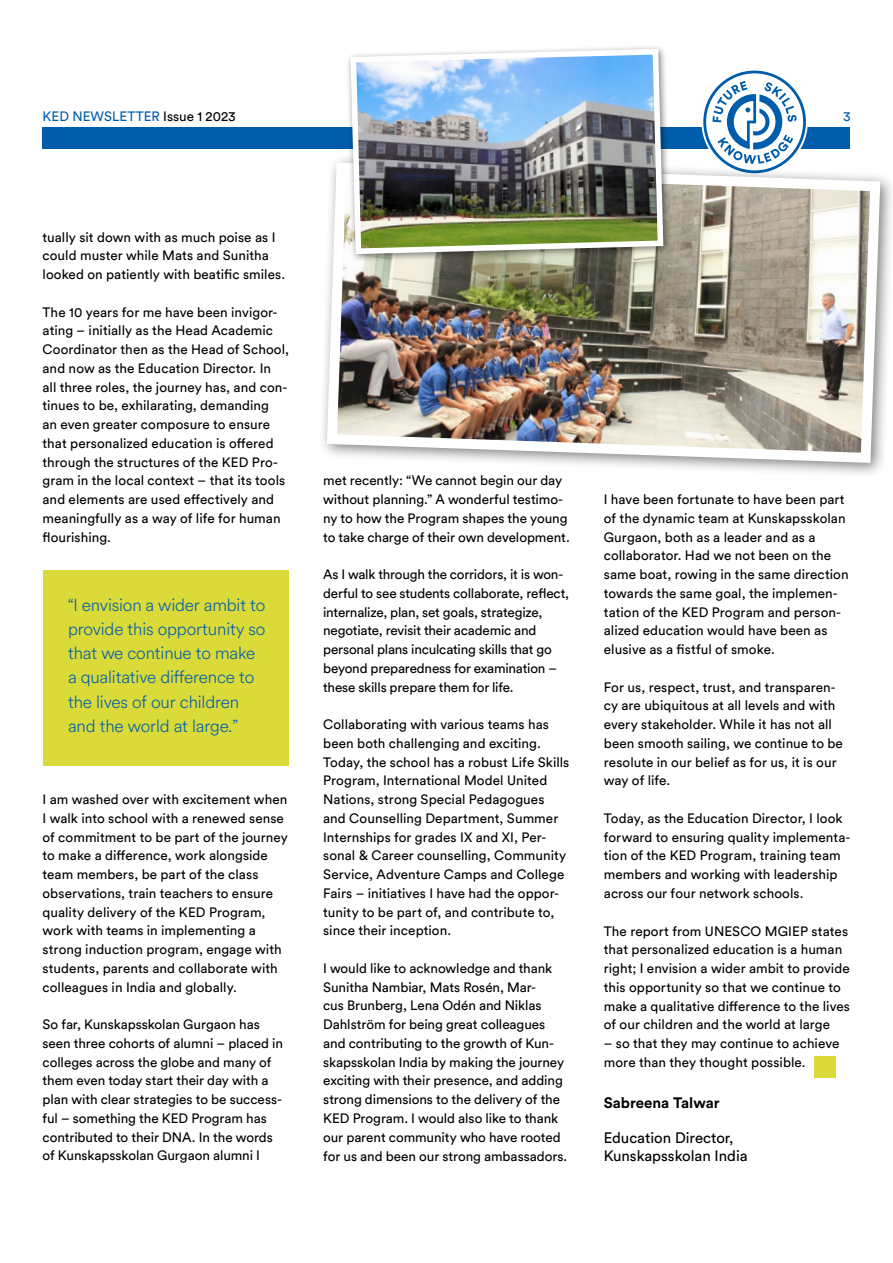
<style>
.page{position:relative;width:893px;height:1263px;background:#fff}
.page>*{position:absolute;margin:0;border:0;box-sizing:border-box;transform-origin:0 0}
.t1{font:300 17.25px/24.3px "Circular Air";letter-spacing:-.01em;color:#005dac}
.t2{font:15px/18px "Circular Std";color:#000}
.t3{font:700 15px "Circular Std";color:#000}
.t4{font:13.5px/18.8px "Circular Std";letter-spacing:.005em;color:#000}
.t5{font:13.5px/18.8px "Circular Std";letter-spacing:-.015em;color:#000}
.t6{font:13.5px "Circular Std";color:#005dac}
.s1{color:#000}
</style>
<div class="page">
<div style="left:43px;top:128px;width:807px;height:21px;background:#005dac"></div>
<svg style="left:703px;top:71px;width:103px;height:83px"></svg>
<div style="left:318px;top:154px;width:575px;height:324px;background:#000;opacity:.5"></div>
<img style="left:322px;top:157px;width:563px;height:311px">
<div style="left:346px;top:44px;width:326px;height:219px;background:#000;opacity:.5"></div>
<img style="left:348px;top:46px;width:318px;height:211px">
<div style="left:815px;top:1057px;width:21px;height:21px;background:#dada39"></div>
<div style="left:44px;top:570px;width:245px;height:196px;background:#dada39"></div>
<p class="t6" style="left:43px;top:109px;width:195px">KED NEWSLETTER <span class="s1">Issue 1 2023</span></p>
<p class="t6" style="left:843px;top:109px;width:9px">3</p>
<p class="t4" style="left:43px;top:227px;width:244px">tually sit down with as much poise as I could muster while Mats and Sunitha looked on patiently with beatific smiles.</p>
<p class="t4" style="left:43px;top:302px;width:248px">The 10 years for me have been invigor&shy;ating – initially as the Head Academic Coordinator then as the Head of School, and now as the Education Director. In<br>all three roles, the journey has, and con&shy;tinues to be, exhilarating, demanding<br>an even greater composure to ensure that personalized education is offered through the structures of the KED Pro&shy;gram in the local context – that its tools and elements are used effectively and meaningfully as a way of life for human flourishing.</p>
<p class="t1" style="left:68px;top:592px;width:199px">“I envision a wider ambit to provide this opportunity so that we continue to make a qualitative difference to the lives of our children and the world at large.”</p>
<p class="t4" style="left:43px;top:790px;width:247px">I am washed over with excitement when I walk into school with a renewed sense of commitment to be part of the journey to make a difference, work alongside team members, be part of the class observations, train teachers to ensure quality delivery of the KED Program, work with teams in implementing a strong induction program, engage with students, parents and collaborate with colleagues in India and globally.</p>
<p class="t4" style="left:43px;top:1015px;width:242px">So far, Kunskapsskolan Gurgaon has seen three cohorts of alumni – placed in colleges across the globe and many of them even today start their day with a plan with clear strategies to be success&shy;ful – something the KED Program has contributed to their DNA. In the words of Kunskapsskolan Gurgaon alumni I</p>
<p class="t4" style="left:323px;top:471px;width:248px">met recently: “We cannot begin our day without planning.” A wonderful testimo&shy;ny to how the Program shapes the young to take charge of their own development.</p>
<p class="t5" style="left:323px;top:565px;width:248px">As I walk through the corridors, it is won&shy;derful to see students collaborate, reflect, internalize, plan, set goals, strategize, negotiate, revisit their academic and personal plans inculcating skills that go beyond preparedness for examination – these skills prepare them for life.</p>
<p class="t4" style="left:323px;top:715px;width:248px">Collaborating with various teams has been both challenging and exciting.<br>Today, the school has a robust Life Skills Program, International Model United Nations, strong Special Pedagogues and Counselling Department, Summer Internships for grades IX and XI, Per&shy;sonal &amp; Career counselling, Community Service, Adventure Camps and College Fairs – initiatives I have had the oppor&shy;tunity to be part of, and contribute to, since their inception.</p>
<p class="t4" style="left:323px;top:959px;width:246px">I would like to acknowledge and thank Sunitha Nambiar, Mats Rosén, Mar-<br>cus Brunberg, Lena Odén and Niklas Dahlström for being great colleagues and contributing to the growth of Kun&shy;skapsskolan India by making the journey exciting with their presence, and adding strong dimensions to the delivery of the KED Program. I would also like to thank our parent community who have rooted for us and been our strong ambassadors.</p>
<p class="t4" style="left:604px;top:490px;width:246px">I have been fortunate to have been part of the dynamic team at Kunskapsskolan Gurgaon, both as a leader and as a collaborator. Had we not been on the same boat, rowing in the same direction towards the same goal, the implemen&shy;tation of the KED Program and person&shy;alized education would have been as elusive as a fistful of smoke.</p>
<p class="t4" style="left:604px;top:677px;width:241px">For us, respect, trust, and transparen&shy;cy are ubiquitous at all levels and with every stakeholder. While it has not all been smooth sailing, we continue to be resolute in our belief as for us, it is our way of life.</p>
<p class="t4" style="left:604px;top:809px;width:248px">Today, as the Education Director, I look forward to ensuring quality implementa&shy;tion of the KED Program, training team members and working with leadership across our four network schools.</p>
<p class="t4" style="left:604px;top:921px;width:248px">The report from UNESCO MGIEP states that personalized education is a human right; I envision a wider ambit to provide this opportunity so that we continue to make a qualitative difference to the lives of our children and the world at large</p>
<p class="t4" style="left:604px;top:1034px;width:237px">– so that they may continue to achieve more than they thought possible.</p>
<p class="t3" style="left:604px;top:1093px;width:117px">Sabreena Talwar</p>
<p class="t2" style="left:604px;top:1129px;width:145px">Education Director,<br>Kunskapsskolan India</p>
</div>
